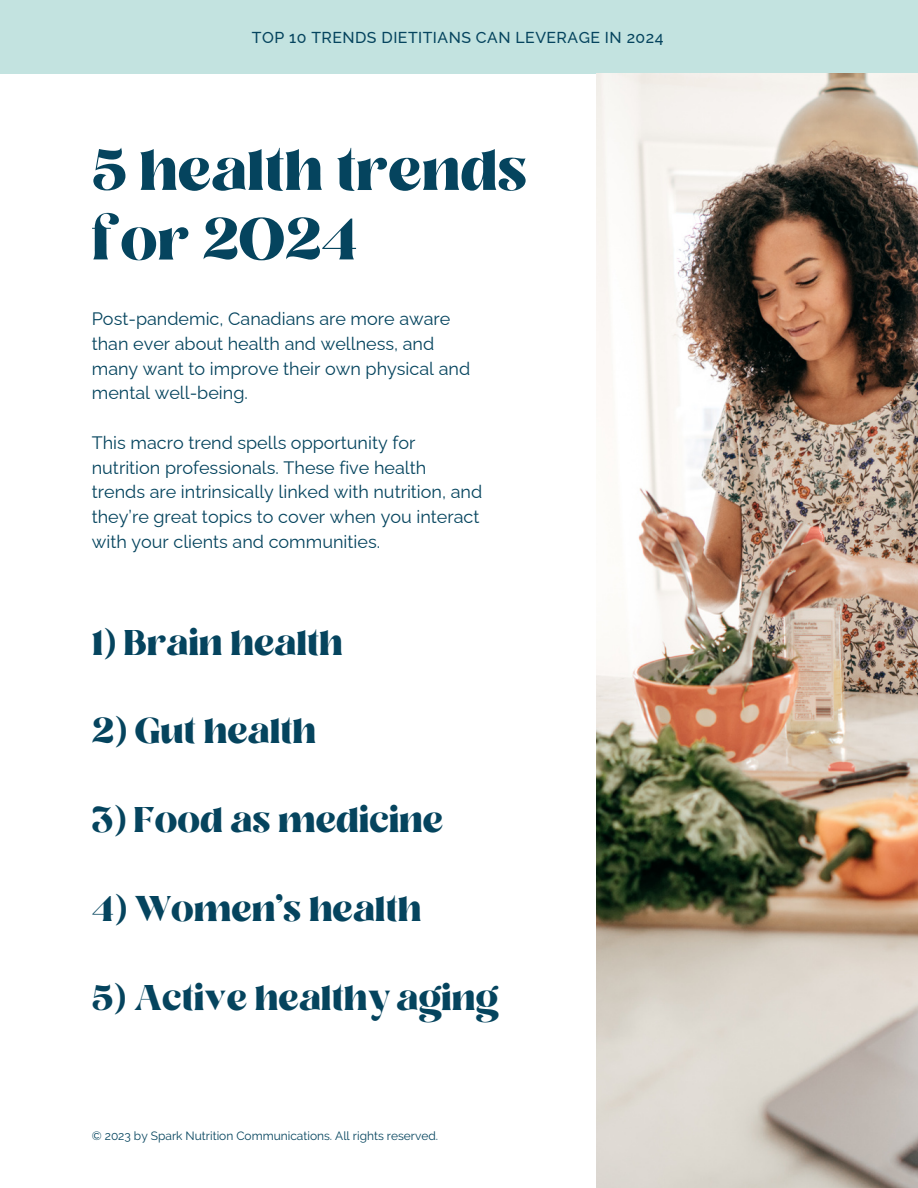
<style>
.page{position:relative;width:918px;height:1188px;background:#fff}
.page>*{position:absolute;margin:0;border:0;box-sizing:border-box;transform-origin:0 0}
.t1{font:700 58.2px/69.6px "Losta Masta";color:#05445e}
.t2{font:700 35.7px "Losta Masta";color:#05445e}
.t3{font:18px/24.8px "Raleway";color:#05445e}
.t4{font:500 15.9px "Raleway";letter-spacing:.03em;color:#05445e}
.t5{font:12px "Raleway";color:#05445e}
</style>
<div class="page">
<div style="left:0;top:0;width:918px;height:74px;background:#c3e3e0"></div>
<img style="left:596px;top:74px;width:322px;height:1114px">
<p class="t4" style="left:252px;top:28px;width:413px">TOP 10 TRENDS DIETITIANS CAN LEVERAGE IN 2024</p>
<p class="t1" style="left:92px;top:140px;width:437px">5 health trends for 2024</p>
<p class="t3" style="left:92px;top:306px;width:380px">Post-pandemic, Canadians are more aware than ever about health and wellness, and many want to improve their own physical and mental well-being.</p>
<p class="t3" style="left:92px;top:430px;width:392px">This macro trend spells opportunity for nutrition professionals. These five health trends are intrinsically linked with nutrition, and they’re great topics to cover when you interact with your clients and communities.</p>
<p class="t2" style="left:92px;top:620px;width:253px">1) Brain health</p>
<p class="t2" style="left:92px;top:709px;width:226px">2) Gut health</p>
<p class="t2" style="left:92px;top:797px;width:353px">3) Food as medicine</p>
<p class="t2" style="left:92px;top:886px;width:331px">4) Women’s health</p>
<p class="t2" style="left:92px;top:975px;width:408px">5) Active healthy aging</p>
<p class="t5" style="left:92px;top:1129px;width:348px">© 2023 by Spark Nutrition Communications. All rights reserved.</p>
</div>
